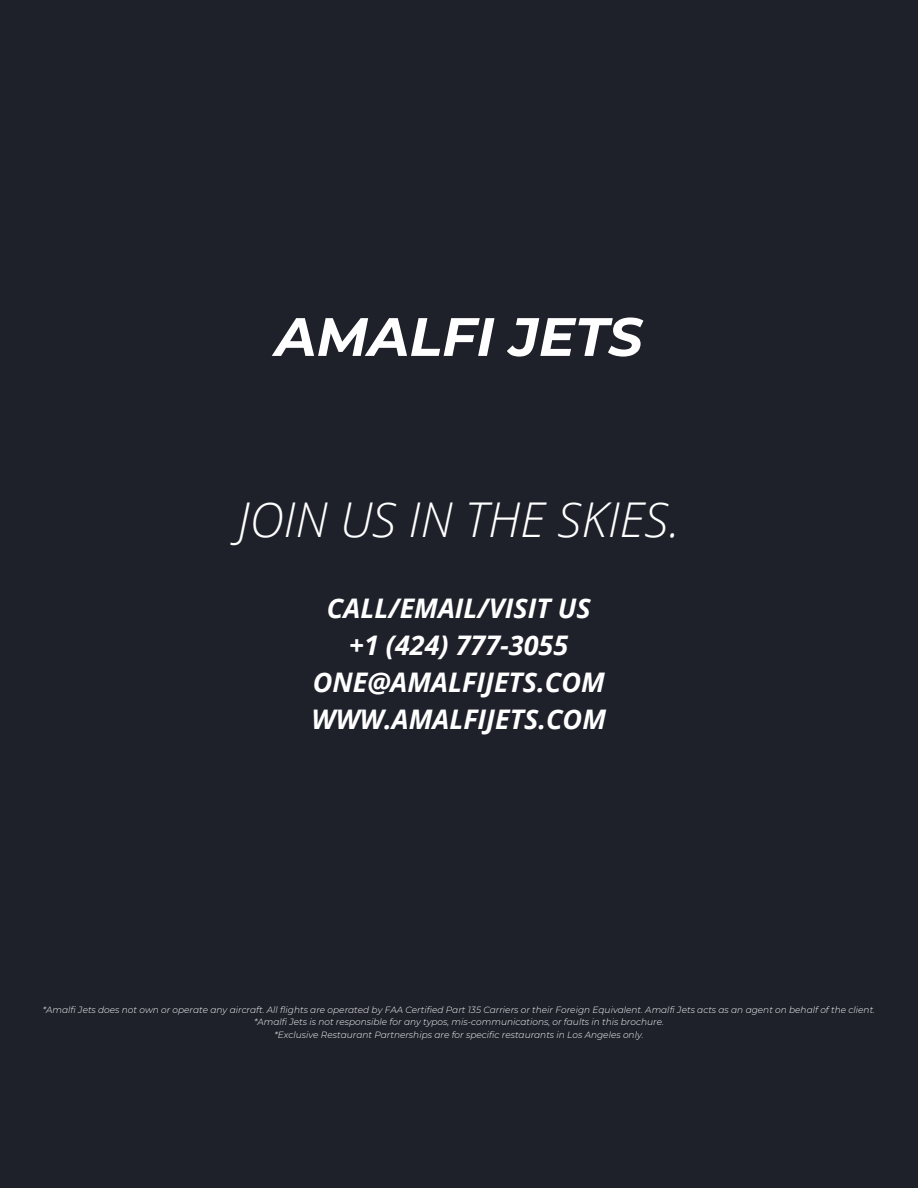
<style>
.page{position:relative;width:918px;height:1188px;background:#1e202a}
.page>*{position:absolute;margin:0;border:0;box-sizing:border-box;transform-origin:0 0}
.t1{font:italic 700 54px "Montserrat";color:#fff}
.t2{font:italic 300 48px "Open Sans";color:#fff}
.t3{font:italic 700 27px/37.2px "Open Sans";color:#fff;text-align:center}
.t4{font:italic 300 9px/12.8px "Montserrat";color:#fff;text-align:center}
</style>
<div class="page">
<h1 class="t1" style="left:275px;top:304px;width:369px">AMALFI JETS</h1>
<h2 class="t2" style="left:238px;top:486px;width:443px">JOIN US IN THE SKIES.</h2>
<h3 class="t3" style="left:312px;top:589px;width:296px">CALL/EMAIL/VISIT US +1 (424) 777-3055<br>ONE@AMALFIJETS.COM<br>WWW.AMALFIJETS.COM</h3>
<p class="t4" style="left:43px;top:1003px;width:834px">*Amalfi Jets does not own or operate any aircraft. All flights are operated by FAA Certified Part 135 Carriers or their Foreign Equivalent. Amalfi Jets acts as an agent on behalf of the client. *Amalfi Jets is not responsible for any typos, mis-communications, or faults in this brochure.<br>*Exclusive Restaurant Partnerships are for specific restaurants in Los Angeles only.</p>
</div>
